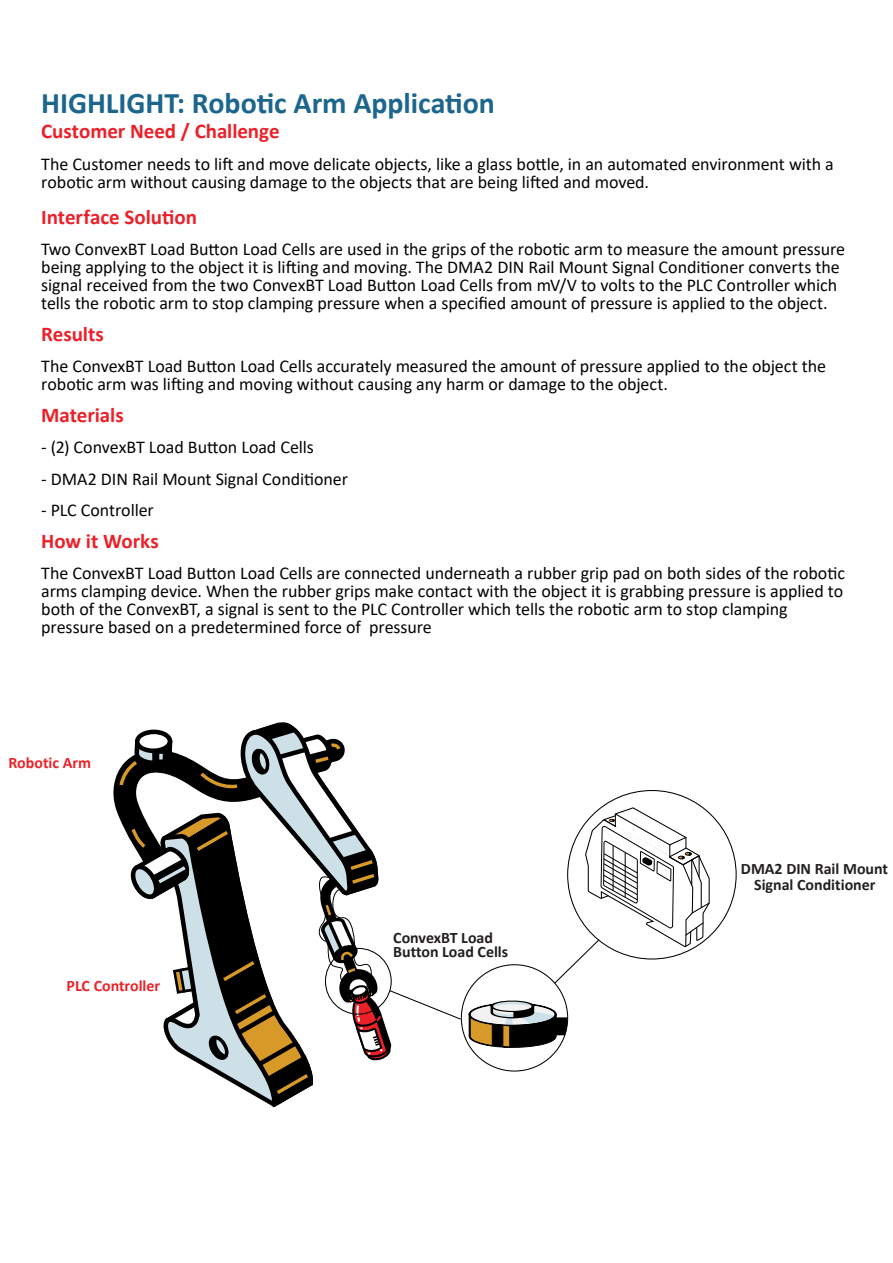
<style>
.page{position:relative;width:893px;height:1263px;background:#fff}
.page>*{position:absolute;margin:0;border:0;box-sizing:border-box;transform-origin:0 0}
.t1{font:700 30px "Calibri";letter-spacing:-.005em;color:#1c668d}
.t2{font:700 21px "Calibri";letter-spacing:-.005em;color:#ec2029}
.t3{font:18px/18px "Calibri";letter-spacing:-.005em;color:#040503}
.t4{font:700 15.9px/16.5px "Calibri";color:#231f20;text-align:center}
.t5{font:700 15.9px "Calibri";color:#eb2229}
</style>
<div class="page">
<svg style="left:469px;top:1000px;width:99px;height:48px"></svg>
<svg style="left:113px;top:722px;width:349px;height:385px"></svg>
<svg style="left:553px;top:807px;width:157px;height:178px"></svg>
<h1 class="t1" style="left:41px;top:82px;width:455px">HIGHLIGHT: Robotic Arm Application</h1>
<p class="t2" style="left:41px;top:116px;width:240px">Customer Need / Challenge</p>
<p class="t3" style="left:41px;top:154px;width:794px">The Customer needs to lift and move delicate objects, like a glass bottle, in an automated environment with a robotic arm without causing damage to the objects that are being lifted and moved.</p>
<p class="t2" style="left:41px;top:202px;width:157px">Interface Solution</p>
<p class="t3" style="left:41px;top:240px;width:805px">Two ConvexBT Load Button Load Cells are used in the grips of the robotic arm to measure the amount pressure being applying to the object it is lifting and moving. The DMA2 DIN Rail Mount Signal Conditioner converts the signal received from the two ConvexBT Load Button Load Cells from mV/V to volts to the PLC Controller which tells the robotic arm to stop clamping pressure when a specified amount of pressure is applied to the object.</p>
<p class="t2" style="left:41px;top:319px;width:64px">Results</p>
<p class="t3" style="left:41px;top:357px;width:786px">The ConvexBT Load Button Load Cells accurately measured the amount of pressure applied to the object the robotic arm was lifting and moving without causing any harm or damage to the object.</p>
<p class="t2" style="left:41px;top:400px;width:84px">Materials</p>
<p class="t3" style="left:41px;top:438px;width:274px">- (2) ConvexBT Load Button Load Cells</p>
<p class="t3" style="left:41px;top:469px;width:308px">- DMA2 DIN Rail Mount Signal Conditioner</p>
<p class="t3" style="left:41px;top:501px;width:114px">- PLC Controller</p>
<p class="t2" style="left:41px;top:526px;width:119px">How it Works</p>
<p class="t3" style="left:41px;top:564px;width:805px">The ConvexBT Load Button Load Cells are connected underneath a rubber grip pad on both sides of the robotic arms clamping device. When the rubber grips make contact with the object it is grabbing pressure is applied to both of the ConvexBT, a signal is sent to the PLC Controller which tells the robotic arm to stop clamping pressure based on a predetermined force of pressure</p>
<p class="t5" style="left:9px;top:751px;width:84px">Robotic Arm</p>
<p class="t5" style="left:67px;top:974px;width:95px">PLC Controller</p>
<p class="t4" style="left:393px;top:929px;width:101px">ConvexBT Load</p>
<p class="t4" style="left:393px;top:943px;width:117px">Button Load Cells</p>
<p class="t4" style="left:741px;top:860px;width:149px">DMA2 DIN Rail Mount<br>Signal Conditioner</p>
</div>
